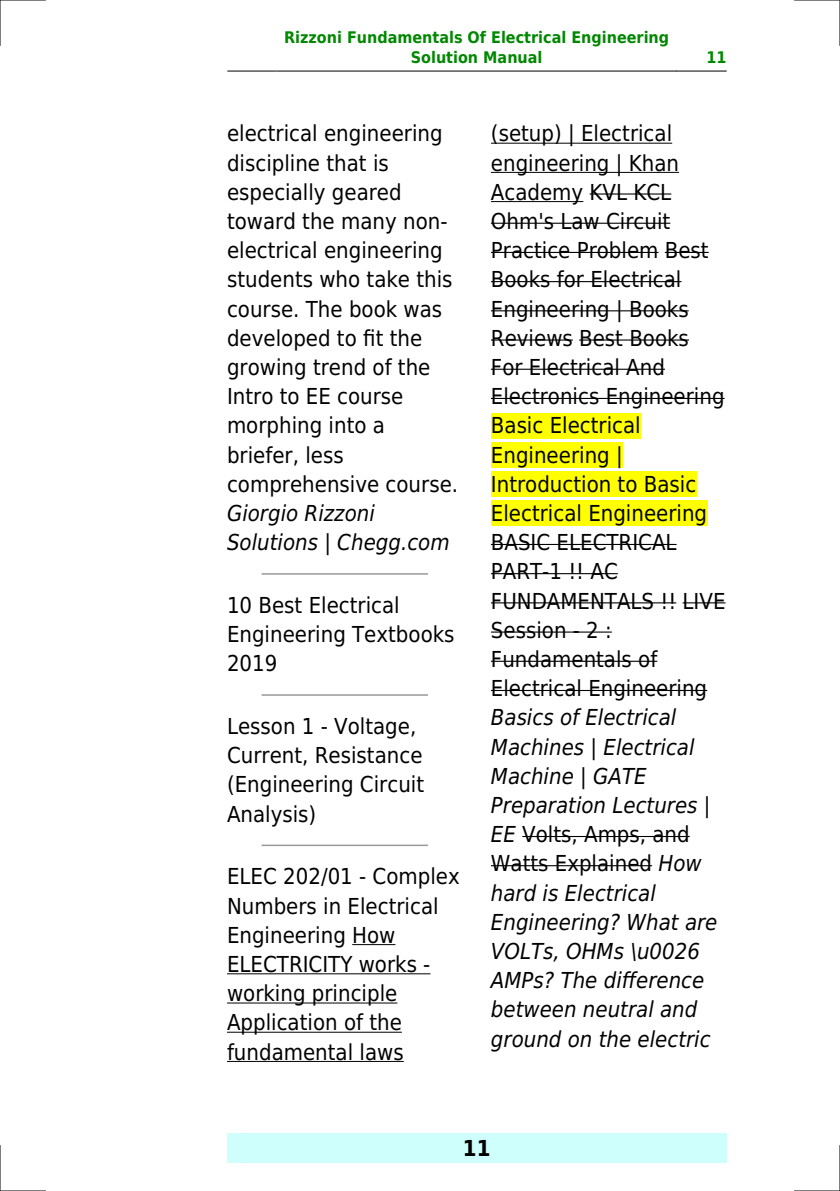
<style>
.page{position:relative;width:840px;height:1191px;background:#fff}
.page>*{position:absolute;margin:0;border:0;box-sizing:border-box;transform-origin:0 0}
.t1{font:22px/29.2px "DejaVu Sans Condensed";color:#000}
.t2{font:italic 22px/29.2px "DejaVu Sans Condensed";color:#000}
.t3{font:700 22px "DejaVu Sans Condensed";color:#000}
.t4{font:700 16px/19.2px "DejaVu Sans Condensed";color:#080;text-align:center}
.s1{font-style:normal}
</style>
<div class="page">
<hr style="left:227px;top:71px;width:49px;height:1px;background:#000">
<hr style="left:277px;top:71px;width:398px;height:1px;background:#000">
<hr style="left:676px;top:71px;width:49px;height:1px;background:#000">
<div style="left:227px;top:1133px;width:499px;height:29px;background:#cffffc"></div>
<hr style="left:262px;top:573px;width:165px;height:1px;background:#999">
<hr style="left:262px;top:694px;width:165px;height:2px;background:#999">
<hr style="left:262px;top:844px;width:165px;height:2px;background:#999">
<hr style="left:352px;top:944px;width:43px;height:1px;background:#000">
<hr style="left:227px;top:973px;width:203px;height:1px;background:#000">
<hr style="left:227px;top:1002px;width:170px;height:1px;background:#000">
<hr style="left:227px;top:1031px;width:174px;height:1px;background:#000">
<hr style="left:227px;top:1061px;width:176px;height:1px;background:#000">
<hr style="left:490px;top:143px;width:181px;height:1px;background:#000">
<hr style="left:490px;top:172px;width:188px;height:1px;background:#000">
<hr style="left:490px;top:201px;width:93px;height:1px;background:#000">
<hr style="left:589px;top:193px;width:82px;height:2px;background:#000">
<hr style="left:490px;top:223px;width:180px;height:1px;background:#000">
<hr style="left:490px;top:252px;width:168px;height:1px;background:#000">
<hr style="left:664px;top:252px;width:44px;height:1px;background:#000">
<hr style="left:490px;top:281px;width:191px;height:1px;background:#000">
<hr style="left:490px;top:310px;width:198px;height:1px;background:#000">
<hr style="left:490px;top:339px;width:82px;height:1px;background:#000">
<hr style="left:579px;top:339px;width:109px;height:1px;background:#000">
<hr style="left:490px;top:369px;width:174px;height:1px;background:#000">
<hr style="left:490px;top:398px;width:234px;height:1px;background:#000">
<div style="left:490px;top:413px;width:150px;height:25px;background:#ff0"></div>
<div style="left:490px;top:442px;width:132px;height:26px;background:#ff0"></div>
<div style="left:490px;top:471px;width:206px;height:26px;background:#ff0"></div>
<div style="left:490px;top:500px;width:216px;height:26px;background:#ff0"></div>
<hr style="left:490px;top:544px;width:186px;height:1px;background:#000">
<hr style="left:490px;top:573px;width:127px;height:1px;background:#000">
<hr style="left:490px;top:602px;width:186px;height:1px;background:#000">
<hr style="left:682px;top:602px;width:43px;height:1px;background:#000">
<hr style="left:490px;top:631px;width:121px;height:1px;background:#000">
<hr style="left:490px;top:660px;width:167px;height:2px;background:#000">
<hr style="left:490px;top:690px;width:216px;height:1px;background:#000">
<hr style="left:522px;top:836px;width:167px;height:1px;background:#000">
<hr style="left:490px;top:865px;width:161px;height:1px;background:#000">
<hr style="left:0;top:0;width:45px;height:1px;background:#000">
<hr style="left:794px;top:0;width:45px;height:1px;background:#000">
<hr style="left:0;top:1190px;width:45px;height:1px;background:#000">
<hr style="left:794px;top:1190px;width:45px;height:1px;background:#000">
<hr style="left:0;top:0;width:1px;height:45px;background:#000">
<hr style="left:0;top:1145px;width:1px;height:46px;background:#000">
<hr style="left:839px;top:0;width:1px;height:45px;background:#000">
<hr style="left:839px;top:1145px;width:1px;height:46px;background:#000">
<p class="t4" style="left:284px;top:28px;width:386px">Rizzoni Fundamentals Of Electrical Engineering<br>Solution Manual</p>
<p class="t4" style="left:706px;top:48px;width:22px">11</p>
<p class="t1" style="left:227px;top:119px;width:232px">electrical engineering discipline that is especially geared toward the many non&shy;electrical engineering students who take this course. The book was developed to fit the growing trend of the<br>Intro to EE course morphing into a briefer, less comprehensive course.</p>
<p class="t2" style="left:227px;top:499px;width:224px">Giorgio Rizzoni<br>Solutions | Chegg.com</p>
<p class="t1" style="left:227px;top:590px;width:229px">10 Best Electrical<br>Engineering Textbooks<br>2019</p>
<p class="t1" style="left:227px;top:712px;width:198px">Lesson 1 - Voltage,<br>Current, Resistance (Engineering Circuit<br>Analysis)</p>
<p class="t1" style="left:227px;top:862px;width:234px">ELEC 202/01 - Complex<br>Numbers in Electrical<br>Engineering How<br>ELECTRICITY works - working principle<br>Application of the fundamental laws</p>
<p class="t1" style="left:490px;top:119px;width:236px">(setup) | Electrical engineering | Khan<br>Academy KVL KCL<br>Ohm's Law Circuit<br>Practice Problem Best<br>Books for Electrical<br>Engineering | Books<br>Reviews Best Books<br>For Electrical And<br>Electronics Engineering<br>Basic Electrical<br>Engineering |<br>Introduction to Basic<br>Electrical Engineering<br>BASIC ELECTRICAL<br>PART-1 !! AC<br>FUNDAMENTALS !! LIVE<br>Session - 2 :<br>Fundamentals of<br>Electrical Engineering</p>
<p class="t2" style="left:490px;top:703px;width:228px">Basics of Electrical<br>Machines | Electrical<br>Machine | GATE<br>Preparation Lectures |<br>EE <span class="s1">Volts, Amps, and<br>Watts Explained</span> How hard is Electrical<br>Engineering? What are<br>VOLTs, OHMs \u0026<br>AMPs? The difference between neutral and ground on the electric</p>
<p class="t3" style="left:462px;top:1135px;width:29px">11</p>
</div>
